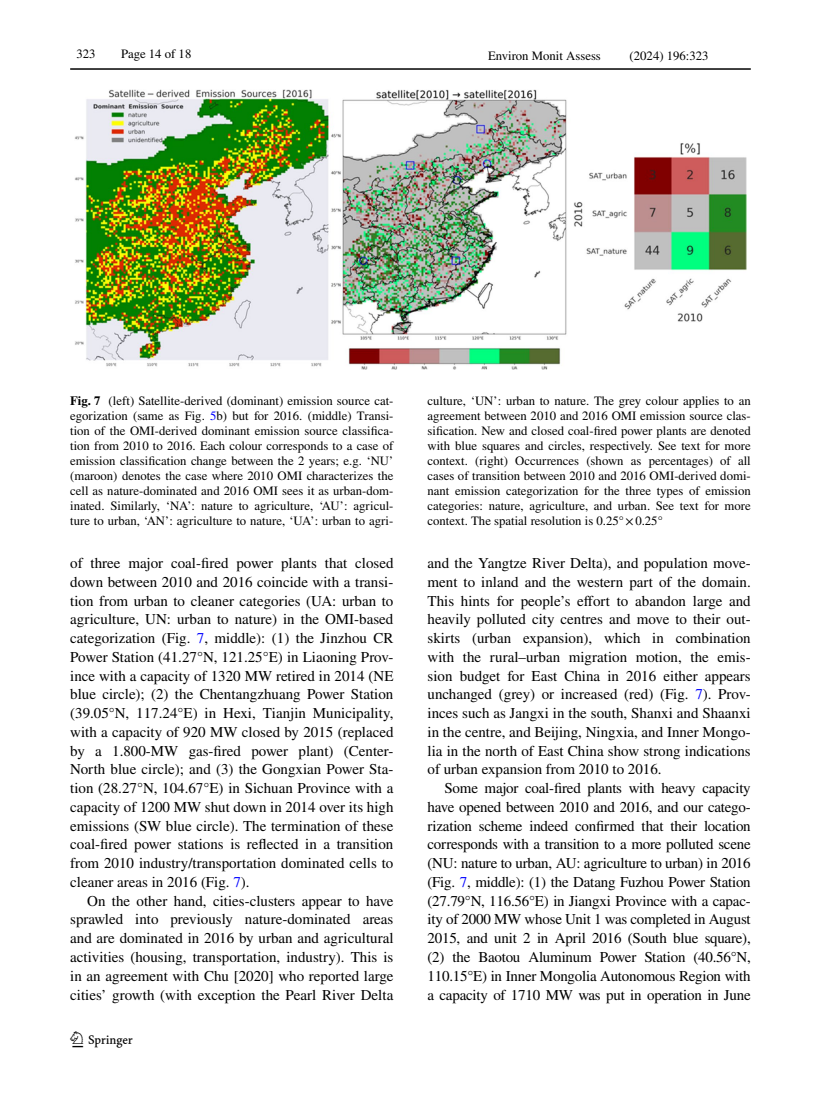
<style>
.page{position:relative;width:821px;height:1106px;background:#fff}
.page>*{position:absolute;margin:0;border:0;box-sizing:border-box;transform-origin:0 0}
.t1{font:22.5px "Springnew Regular 2";color:#000}
.t2{font:15px/18.8px "STIX";color:#000;text-align:justify}
.t3{font:12.75px/15px "STIX";color:#000;text-align:justify}
.s1{font-weight:700}
.s2{color:#00f}
</style>
<div class="page">
<hr style="left:70px;top:68px;width:680px;height:2px;background:#000">
<img style="left:75px;top:89px;width:671px;height:281px">
<p class="t3" style="left:77px;top:47px;width:21px">323</p>
<p class="t3" style="left:121px;top:47px;width:72px">Page 14 of 18</p>
<p class="t3" style="left:488px;top:49px;width:114px">Environ Monit Assess</p>
<p class="t3" style="left:629px;top:49px;width:80px">(2024) 196:323</p>
<p class="t3" style="left:70px;top:394px;width:325px"><span class="s1">Fig. 7</span> (left) Satellite-derived (dominant) emission source cat&shy;egorization (same as Fig. <span class="s2">5</span>b) but for 2016. (middle) Transi&shy;tion of the OMI-derived dominant emission source classifica&shy;tion from 2010 to 2016. Each colour corresponds to a case of emission classification change between the 2 years; e.g. ‘NU’ (maroon) denotes the case where 2010 OMI characterizes the cell as nature-dominated and 2016 OMI sees it as urban-dom&shy;inated. Similarly, ‘NA’: nature to agriculture, ‘AU’: agricul&shy;ture to urban, ‘AN’: agriculture to nature, ‘UA’: urban to agri-</p>
<p class="t3" style="left:427px;top:394px;width:325px">culture, ‘UN’: urban to nature. The grey colour applies to an agreement between 2010 and 2016 OMI emission source clas&shy;sification. New and closed coal-fired power plants are denoted with blue squares and circles, respectively. See text for more context. (right) Occurrences (shown as percentages) of all cases of transition between 2010 and 2016 OMI-derived domi&shy;nant emission categorization for the three types of emission categories: nature, agriculture, and urban. See text for more context. The spatial resolution is 0.25°×0.25°</p>
<p class="t2" style="left:70px;top:554px;width:325px">of three major coal-fired power plants that closed down between 2010 and 2016 coincide with a transi&shy;tion from urban to cleaner categories (UA: urban to agriculture, UN: urban to nature) in the OMI-based categorization (Fig. <span class="s2">7</span>, middle): (1) the Jinzhou CR Power Station (41.27°N, 121.25°E) in Liaoning Prov&shy;ince with a capacity of 1320 MW retired in 2014 (NE blue circle); (2) the Chentangzhuang Power Station (39.05°N, 117.24°E) in Hexi, Tianjin Municipality, with a capacity of 920 MW closed by 2015 (replaced by a 1.800-MW gas-fired power plant) (Center-North blue circle); and (3) the Gongxian Power Sta&shy;tion (28.27°N, 104.67°E) in Sichuan Province with a capacity of 1200 MW shut down in 2014 over its high emissions (SW blue circle). The termination of these coal-fired power stations is reflected in a transition from 2010 industry/transportation dominated cells to cleaner areas in 2016 (Fig. <span class="s2">7</span>).</p>
<p class="t2" style="left:70px;top:892px;width:325px;text-indent:17px">On the other hand, cities-clusters appear to have sprawled into previously nature-dominated areas and are dominated in 2016 by urban and agricultural activities (housing, transportation, industry). This is in an agreement with Chu [2020] who reported large cities’ growth (with exception the Pearl River Delta</p>
<h1 class="t1" style="left:72px;top:1031px;width:62px">1 3</h1>
<p class="t2" style="left:427px;top:554px;width:325px">and the Yangtze River Delta), and population move&shy;ment to inland and the western part of the domain.<br>This hints for people’s effort to abandon large and heavily polluted city centres and move to their out&shy;skirts (urban expansion), which in combination with the rural–urban migration motion, the emis&shy;sion budget for East China in 2016 either appears unchanged (grey) or increased (red) (Fig. <span class="s2">7</span>). Prov&shy;inces such as Jangxi in the south, Shanxi and Shaanxi in the centre, and Beijing, Ningxia, and Inner Mongo&shy;lia in the north of East China show strong indications of urban expansion from 2010 to 2016.</p>
<p class="t2" style="left:427px;top:779px;width:325px;text-indent:17px">Some major coal-fired plants with heavy capacity have opened between 2010 and 2016, and our catego&shy;rization scheme indeed confirmed that their location corresponds with a transition to a more polluted scene (NU: nature to urban, AU: agriculture to urban) in 2016 (Fig. <span class="s2">7</span>, middle): (1) the Datang Fuzhou Power Station (27.79°N, 116.56°E) in Jiangxi Province with a capac&shy;ity of 2000 MW whose Unit 1 was completed in August 2015, and unit 2 in April 2016 (South blue square), (2) the Baotou Aluminum Power Station (40.56°N, 110.15°E) in Inner Mongolia Autonomous Region with a capacity of 1710 MW was put in operation in June</p>
</div>
